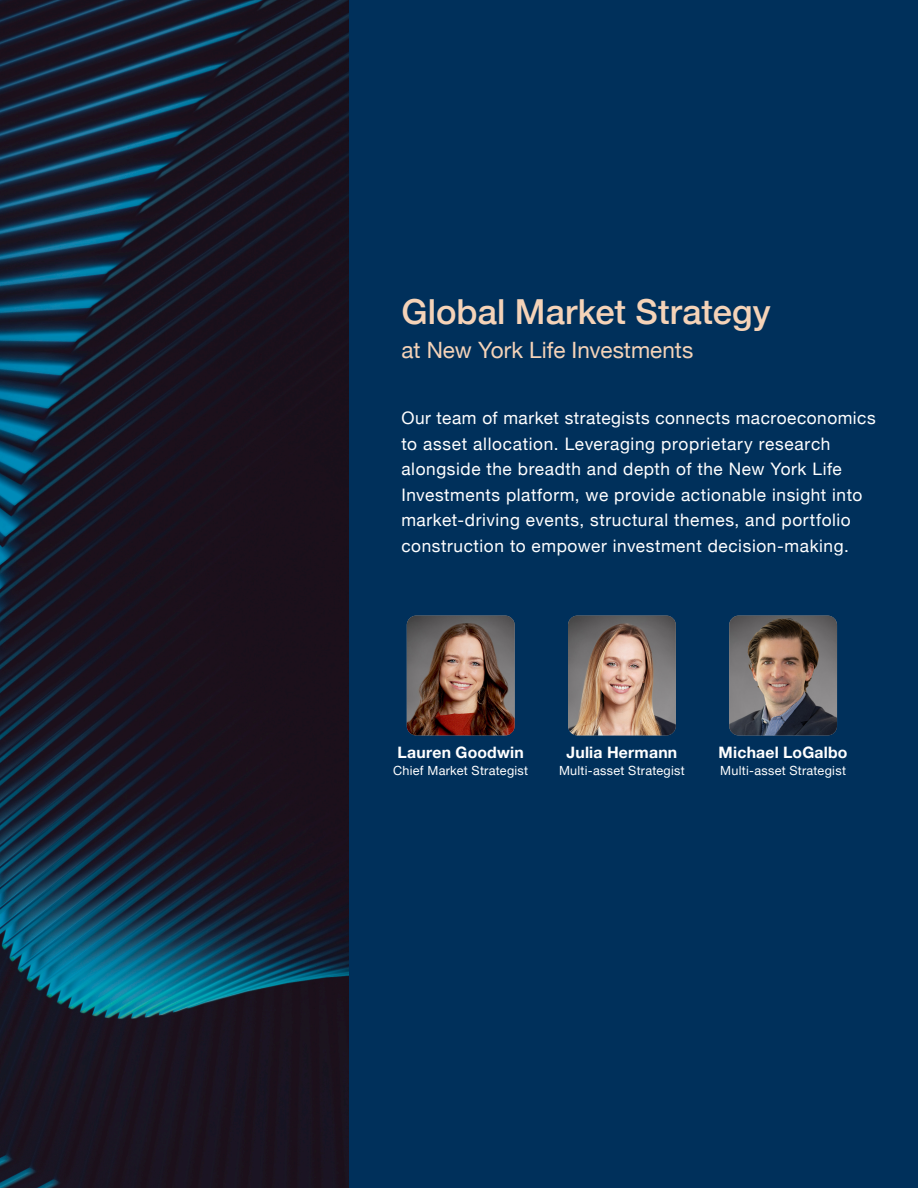
<style>
.page{position:relative;width:918px;height:1188px;background:#fff}
.page>*{position:absolute;margin:0;border:0;box-sizing:border-box;transform-origin:0 0}
.Alda_Subhead{font:500 34.5px "Helvetica Neue";letter-spacing:.005em;color:#f5d3b8}
.Alda_Subhead-2{font:22.5px "Helvetica Neue";color:#f5d3b8}
.Body_text_45_10_14{font:17.25px/25.5px "Helvetica Neue";letter-spacing:.035em;color:#fff}
.Manager_name{font:700 15.75px "Helvetica Neue LT Pro";letter-spacing:.015em;color:#fff}
.Manager_title{font:12.6px "Helvetica Neue LT Pro";letter-spacing:.02em;color:#fff}
</style>
<div class="page">
<svg style="left:0;top:0;width:350px;height:1188px;background:#171e2d"></svg>
<div style="left:350px;top:0;width:568px;height:1188px;background:#00305b"></div>
<img style="left:568px;top:616px;width:108px;height:119px">
<img style="left:407px;top:616px;width:108px;height:119px">
<img style="left:729px;top:616px;width:108px;height:119px">
<p class="Alda_Subhead" style="left:401px;top:284px;width:371px">Global Market Strategy</p>
<p class="Alda_Subhead-2" style="left:401px;top:334px;width:293px">at New York Life Investments</p>
<p class="Body_text_45_10_14" style="left:401px;top:406px;width:476px">Our team of market strategists connects macroeconomics to asset allocation. Leveraging proprietary research alongside the breadth and depth of the New York Life Investments platform, we provide actionable insight into market-driving events, structural themes, and portfolio construction to empower investment decision-making.</p>
<p class="Manager_name" style="left:398px;top:743px;width:128px">Lauren Goodwin</p>
<p class="Manager_title" style="left:393px;top:763px;width:136px">Chief Market Strategist</p>
<p class="Manager_name" style="left:567px;top:743px;width:112px">Julia Hermann</p>
<p class="Manager_title" style="left:559px;top:763px;width:127px">Multi-asset Strategist</p>
<p class="Manager_name" style="left:719px;top:743px;width:130px">Michael LoGalbo</p>
<p class="Manager_title" style="left:720px;top:763px;width:127px">Multi-asset Strategist</p>
</div>
